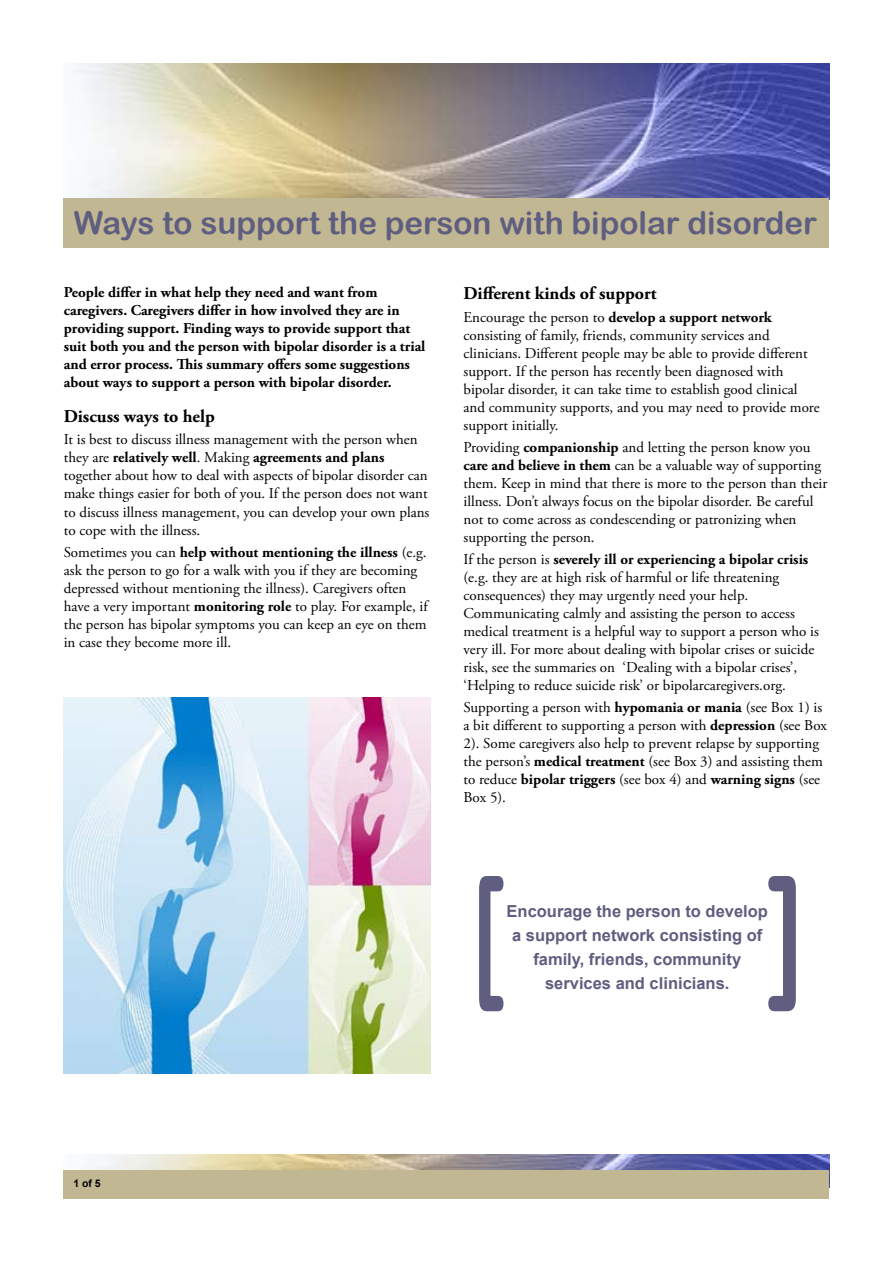
<style>
.page{position:relative;width:893px;height:1263px;background:#fff}
.page>*{position:absolute;margin:0;border:0;box-sizing:border-box;transform-origin:0 0}
.t1{font:31.5px "Arial Rounded MT Bold";color:#5f5e80}
.t2{font:700 18px "Adobe Garamond Pro";color:#000}
.t3{font:700 16.5px/24px "Arial";color:#5f5e80;text-align:center}
.t4{font:15px/18px "Adobe Garamond Pro";color:#000}
.t5{font:700 15px/18px "Adobe Garamond Pro";color:#000}
.t6{font:700 10.5px "Arial";color:#000}
.s1{font-weight:700}
</style>
<div class="page">
<img style="left:82px;top:1154px;width:747px;height:16px">
<div style="left:64px;top:1170px;width:765px;height:29px;background:#c1b893"></div>
<img style="left:73px;top:64px;width:756px;height:134px">
<div style="left:64px;top:198px;width:765px;height:50px;background:#c1b893"></div>
<svg style="left:479px;top:876px;width:24px;height:135px"></svg>
<svg style="left:768px;top:876px;width:28px;height:135px"></svg>
<img style="left:64px;top:698px;width:366px;height:376px">
<h1 class="t1" style="left:74px;top:204px;width:745px">Ways to support the person with bipolar disorder</h1>
<p class="t5" style="left:64px;top:284px;width:363px">People differ in what help they need and want from caregivers. Caregivers differ in how involved they are in providing support. Finding ways to provide support that suit both you and the person with bipolar disorder is a trial and error process. This summary offers some suggestions about ways to support a person with bipolar disorder.</p>
<p class="t2" style="left:64px;top:406px;width:153px">Discuss ways to help</p>
<p class="t4" style="left:64px;top:431px;width:367px">It is best to discuss illness management with the person when they are <span class="s1">relatively well</span>. Making <span class="s1">agreements and plans </span>together about how to deal with aspects of bipolar disorder can make things easier for both of you. If the person does not want to discuss illness management, you can develop your own plans to cope with the illness.</p>
<p class="t4" style="left:64px;top:543px;width:366px">Sometimes you can <span class="s1">help without mentioning the illness</span> (e.g. ask the person to go for a walk with you if they are becoming depressed without mentioning the illness). Caregivers often have a very important <span class="s1">monitoring role</span> to play. For example, if the person has bipolar symptoms you can keep an eye on them in case they become more ill.</p>
<p class="t2" style="left:463px;top:283px;width:195px">Different kinds of support</p>
<p class="t4" style="left:463px;top:308px;width:358px">Encourage the person to <span class="s1">develop a support network </span>consisting of family, friends, community services and clinicians. Different people may be able to provide different support. If the person has recently been diagnosed with bipolar disorder, it can take time to establish good clinical and community supports, and you may need to provide more support initially.</p>
<p class="t4" style="left:463px;top:439px;width:365px">Providing <span class="s1">companionship</span> and letting the person know you <span class="s1">care and believe in them</span> can be a valuable way of supporting them. Keep in mind that there is more to the person than their illness. Don’t always focus on the bipolar disorder. Be careful not to come across as condescending or patronizing when supporting the person.</p>
<p class="t4" style="left:463px;top:551px;width:357px">If the person is <span class="s1">severely ill or experiencing a bipolar crisis </span>(e.g. they are at high risk of harmful or life threatening consequences) they may urgently need your help.<br>Communicating calmly and assisting the person to access medical treatment is a helpful way to support a person who is very ill. For more about dealing with bipolar crises or suicide risk, see the summaries on ‘Dealing with a bipolar crises’, ‘Helping to reduce suicide risk’ or bipolarcaregivers.org.</p>
<p class="t4" style="left:463px;top:699px;width:365px">Supporting a person with <span class="s1">hypomania or mania</span> (see Box 1) is a bit different to supporting a person with <span class="s1">depression</span> (see Box 2). Some caregivers also help to prevent relapse by supporting the person’s <span class="s1">medical treatment</span> (see Box 3) and assisting them to reduce <span class="s1">bipolar triggers</span> (see box 4) and <span class="s1">warning signs</span> (see Box 5).</p>
<p class="t3" style="left:507px;top:899px;width:263px">Encourage the person to develop a support network consisting of family, friends, community services and clinicians.</p>
<p class="t6" style="left:73px;top:1177px;width:29px">1 of 5</p>
</div>
